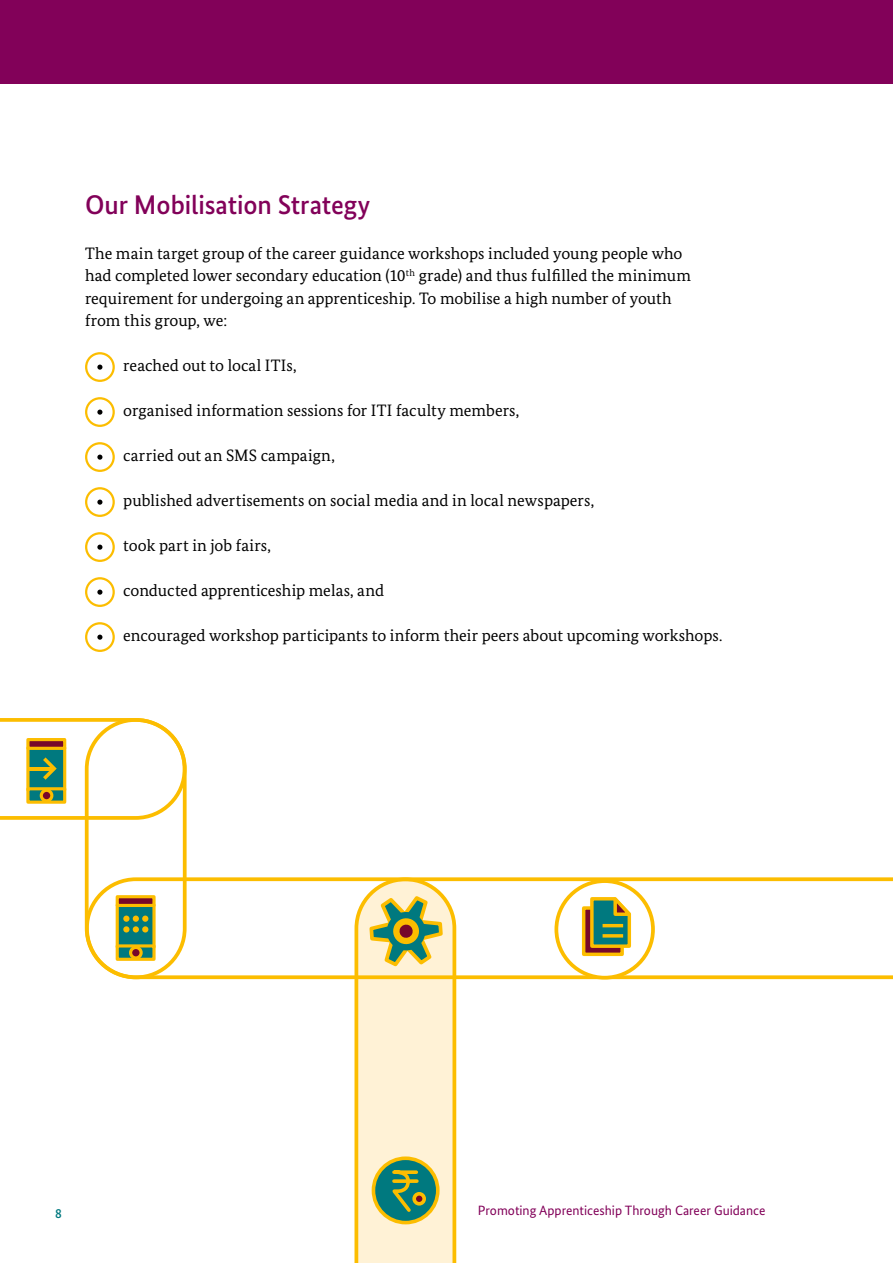
<style>
.page{position:relative;width:893px;height:1263px;background:#fff}
.page>*{position:absolute;margin:0;border:0;box-sizing:border-box;transform-origin:0 0}
._01_1_Überschrift_ro{font:500 27px "Bundes Sans";letter-spacing:-.005em;color:#820159}
._02_Copy_linksb_Aufz{font:16.5px "Bundes Serif";color:#000}
._02_Copy_linksb{font:16.5px/22.5px "Bundes Serif";color:#000}
.t1{font:13.5px "Bundes Sans";color:#820159}
.t2{font:500 13.5px "Bundes Sans";color:#00797f}
</style>
<div class="page">
<div style="left:0;top:0;width:893px;height:84px;background:#820159"></div>
<div style="left:85px;top:352px;width:30px;height:30px;border:2px solid #fcbd00;border-radius:50%"></div>
<svg style="left:97px;top:365px;width:5px;height:5px"></svg>
<div style="left:85px;top:397px;width:30px;height:30px;border:2px solid #fcbd00;border-radius:50%"></div>
<svg style="left:97px;top:410px;width:5px;height:5px"></svg>
<div style="left:85px;top:442px;width:30px;height:30px;border:2px solid #fcbd00;border-radius:50%"></div>
<svg style="left:97px;top:455px;width:5px;height:5px"></svg>
<div style="left:85px;top:487px;width:30px;height:30px;border:2px solid #fcbd00;border-radius:50%"></div>
<svg style="left:97px;top:500px;width:5px;height:5px"></svg>
<div style="left:85px;top:532px;width:30px;height:30px;border:2px solid #fcbd00;border-radius:50%"></div>
<svg style="left:97px;top:545px;width:5px;height:5px"></svg>
<div style="left:85px;top:577px;width:30px;height:30px;border:2px solid #fcbd00;border-radius:50%"></div>
<svg style="left:97px;top:590px;width:5px;height:5px"></svg>
<div style="left:85px;top:622px;width:30px;height:30px;border:2px solid #fcbd00;border-radius:50%"></div>
<svg style="left:97px;top:635px;width:5px;height:5px"></svg>
<svg style="left:85px;top:877px;width:808px;height:102px"></svg>
<div style="left:556px;top:881px;width:97px;height:97px;background:#fff;border-radius:50%"></div>
<div style="left:554px;top:879px;width:101px;height:100px;border:4px solid #fcbd00;border-radius:50%"></div>
<svg style="left:0;top:718px;width:182px;height:102px"></svg>
<div style="left:582px;top:906px;width:42px;height:50px;background:#77072a;border:3px solid #fcbd00"></div>
<svg style="left:588px;top:894px;width:49px;height:56px"></svg>
<div style="left:116px;top:903px;width:40px;height:46px;background:#00797f;border:3px solid #fcbd00"></div>
<div style="left:116px;top:944px;width:40px;height:17px;background:#00797f;border:3px solid #fcbd00"></div>
<div style="left:116px;top:895px;width:40px;height:12px;background:#77072a;border:3px solid #fcbd00"></div>
<div style="left:131px;top:947px;width:10px;height:11px;background:#77072a;border-radius:50%"></div>
<div style="left:129px;top:946px;width:14px;height:13px;border:3px solid #fcbd00;border-radius:50%"></div>
<svg style="left:123px;top:915px;width:7px;height:7px"></svg>
<div style="left:123px;top:926px;width:7px;height:6px;background:#fcbd00;border-radius:50%"></div>
<div style="left:133px;top:915px;width:6px;height:7px;background:#fcbd00;border-radius:50%"></div>
<div style="left:142px;top:915px;width:6px;height:7px;background:#fcbd00;border-radius:50%"></div>
<svg style="left:133px;top:926px;width:15px;height:6px"></svg>
<div style="left:85px;top:718px;width:102px;height:261px;border:4px solid #fcbd00;border-radius:49px"></div>
<svg style="left:354px;top:877px;width:102px;height:386px;background:#e5ddac"></svg>
<p class="_01_1_Überschrift_ro" style="left:85px;top:188px;width:287px">Our Mobilisation Strategy</p>
<p class="_02_Copy_linksb" style="left:85px;top:242px;width:608px">The main target group of the career guidance workshops included young people who had completed lower secondary education (10<sup>th</sup> grade) and thus fulfilled the minimum requirement for undergoing an apprenticeship. To mobilise a high number of youth from this group, we:</p>
<p class="_02_Copy_linksb_Aufz" style="left:123px;top:356px;width:175px">reached out to local ITIs,</p>
<p class="_02_Copy_linksb_Aufz" style="left:123px;top:401px;width:397px">organised information sessions for ITI faculty members,</p>
<p class="_02_Copy_linksb_Aufz" style="left:123px;top:446px;width:213px">carried out an SMS campaign,</p>
<p class="_02_Copy_linksb_Aufz" style="left:123px;top:491px;width:472px">published advertisements on social media and in local newspapers,</p>
<p class="_02_Copy_linksb_Aufz" style="left:123px;top:536px;width:149px">took part in job fairs,</p>
<p class="_02_Copy_linksb_Aufz" style="left:123px;top:581px;width:262px">conducted apprenticeship melas, and</p>
<p class="_02_Copy_linksb_Aufz" style="left:123px;top:626px;width:600px">encouraged workshop participants to inform their peers about upcoming workshops.</p>
<p class="t2" style="left:55px;top:1205px;width:8px">8</p>
<p class="t1" style="left:478px;top:1202px;width:289px">Promoting Apprenticeship Through Career Guidance</p>
</div>
